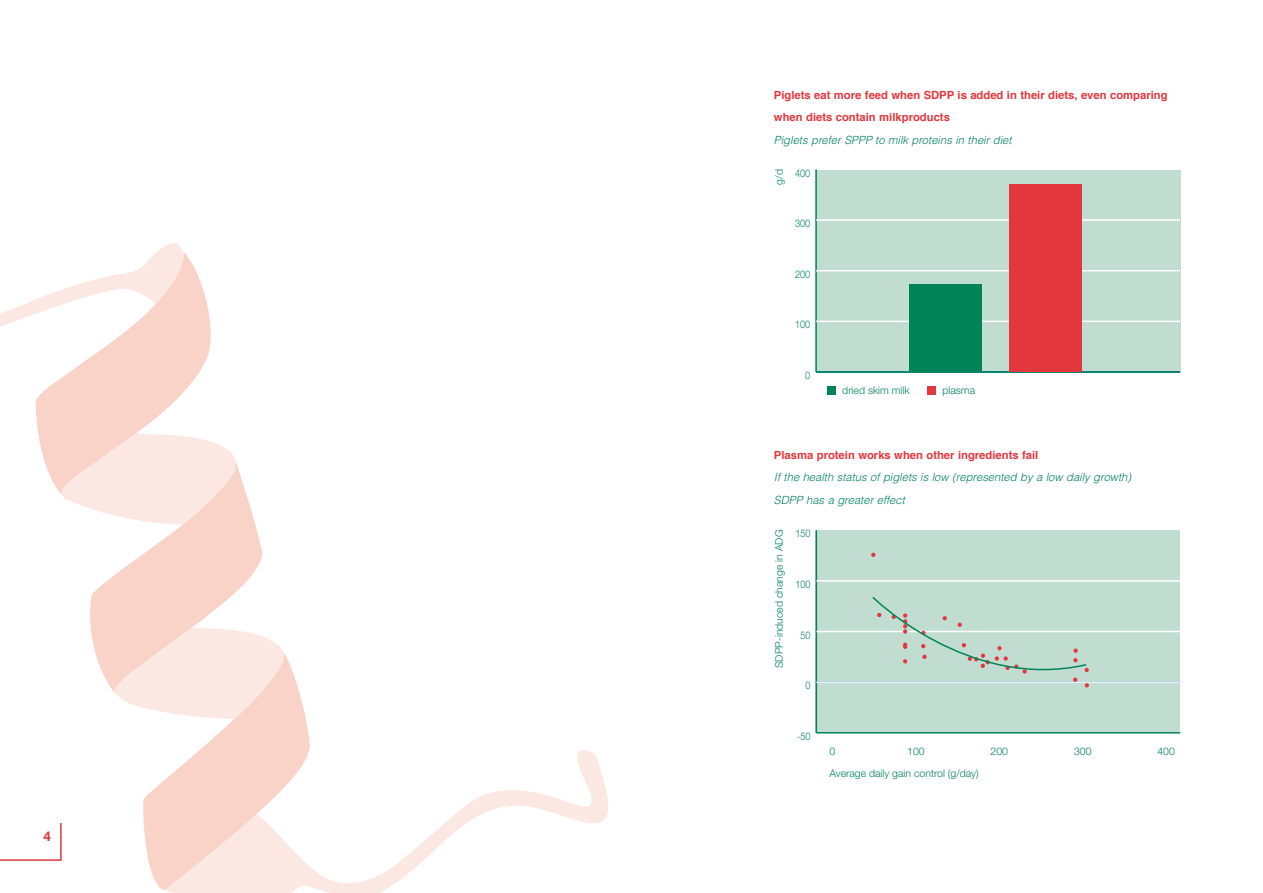
<style>
.page{position:relative;width:1263px;height:893px;background:#fff}
.page>*{position:absolute;margin:0;border:0;box-sizing:border-box;transform-origin:0 0}
.t1{font:700 13.5px "Helvetica Neue";color:#e1373d}
.t2{font:700 11.25px/22.5px "Helvetica";color:#e1373d}
.t3{font:italic 300 11.25px/22.5px "Helvetica";color:#008457}
.t4{font:300 10.5px "Helvetica Neue";color:#008457}
.t5{font:300 10.5px "Helvetica Neue";color:#008457;scale:.87 1}
</style>
<div class="page">
<svg style="left:165px;top:750px;width:443px;height:143px"></svg>
<svg style="left:0;top:253px;width:310px;height:637px"></svg>
<div style="left:816px;top:170px;width:364px;height:203px;background:#c1dcd1"></div>
<div style="left:827px;top:386px;width:9px;height:8px;background:#008457"></div>
<div style="left:927px;top:386px;width:9px;height:8px;background:#e1373d"></div>
<hr style="left:815px;top:169px;width:2px;height:203px;background:#008457">
<hr style="left:816px;top:371px;width:364px;height:2px;background:#008457">
<hr style="left:816px;top:321px;width:364px;height:1px;background:#fff">
<hr style="left:816px;top:270px;width:364px;height:1px;background:#fff">
<hr style="left:816px;top:219px;width:364px;height:2px;background:#fff">
<div style="left:1009px;top:184px;width:73px;height:188px;background:#e1373d"></div>
<div style="left:909px;top:285px;width:73px;height:87px;background:#008457"></div>
<div style="left:816px;top:530px;width:364px;height:203px;background:#c1dcd1"></div>
<hr style="left:816px;top:530px;width:1px;height:203px;background:#008457">
<hr style="left:816px;top:732px;width:364px;height:1px;background:#008457">
<hr style="left:816px;top:681px;width:364px;height:2px;background:#fff">
<hr style="left:816px;top:631px;width:364px;height:1px;background:#fff">
<hr style="left:816px;top:580px;width:364px;height:2px;background:#fff">
<svg style="left:871px;top:553px;width:4px;height:4px"></svg>
<svg style="left:871px;top:596px;width:218px;height:92px"></svg>
<p class="t1" style="left:44px;top:831px;width:9px">4</p>
<p class="t2" style="left:774px;top:84px;width:395px">Piglets eat more feed when SDPP is added in their diets, even comparing when diets contain milkproducts</p>
<p class="t3" style="left:774px;top:129px;width:241px">Piglets prefer SPPP to milk proteins in their diet</p>
<p class="t4" style="left:775px;top:185px;width:17px;rotate:-90deg">g/d</p>
<p class="t5" style="left:795px;top:169px;width:19px">400</p>
<p class="t5" style="left:795px;top:220px;width:19px">300</p>
<p class="t5" style="left:795px;top:270px;width:19px">200</p>
<p class="t5" style="left:795px;top:321px;width:19px">100</p>
<p class="t5" style="left:805px;top:372px;width:7px">0</p>
<p class="t4" style="left:842px;top:387px;width:69px">dried skim milk</p>
<p class="t4" style="left:942px;top:387px;width:34px">plasma</p>
<p class="t2" style="left:774px;top:444px;width:266px">Plasma protein works when other ingredients fail</p>
<p class="t3" style="left:774px;top:467px;width:361px">If the health status of piglets is low (represented by a low daily growth)<br>SDPP has a greater effect</p>
<p class="t4" style="left:775px;top:668px;width:140px;rotate:-90deg">SDPP-induced change in ADG</p>
<p class="t5" style="left:795px;top:530px;width:19px">150</p>
<p class="t5" style="left:795px;top:580px;width:19px">100</p>
<p class="t5" style="left:800px;top:631px;width:13px">50</p>
<p class="t5" style="left:805px;top:682px;width:7px">0</p>
<p class="t5" style="left:797px;top:732px;width:17px">-50</p>
<p class="t4" style="left:830px;top:747px;width:7px">0</p>
<p class="t4" style="left:990px;top:747px;width:19px">200</p>
<p class="t4" style="left:1074px;top:747px;width:19px">300</p>
<p class="t4" style="left:1157px;top:747px;width:19px">400</p>
<p class="t4" style="left:907px;top:747px;width:19px">100</p>
<p class="t4" style="left:829px;top:769px;width:151px">Average daily gain control (g/day)</p>
</div>
